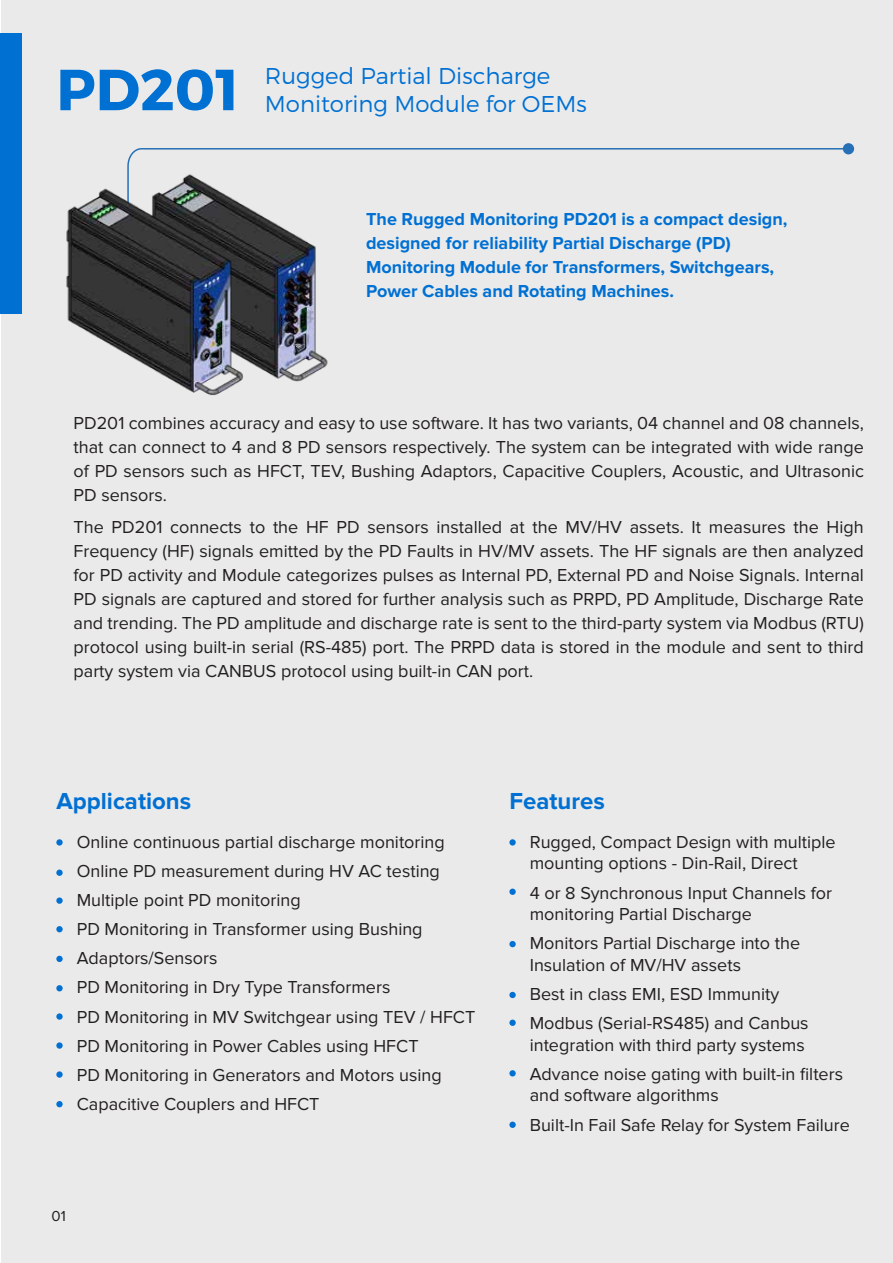
<style>
.page{position:relative;width:893px;height:1263px;background:#fff}
.page>*{position:absolute;margin:0;border:0;box-sizing:border-box;transform-origin:0 0}
.t1{font:700 57.75px "Montserrat";color:#0070d2}
.t2{font:700 24px "Proxima Nova";color:#0070d2}
.t3{font:300 22.8px/27.5px "Montserrat";color:#0070d2}
.t4{font:18px/29.1px "Proxima Nova";color:#221f1f}
.t5{font:700 18px/24px "Proxima Nova";color:#0070d2}
.t6{font:15px "Proxima Nova";color:#211e1f}
</style>
<div class="page">
<div style="left:2px;top:0;width:891px;height:1263px;background:#eaeaeb"></div>
<div style="left:0;top:33px;width:21px;height:280px;background:#0070d2"></div>
<div style="left:56px;top:839px;width:7px;height:6px;background:#0070d2;border-radius:50%"></div>
<div style="left:56px;top:926px;width:7px;height:6px;background:#0070d2;border-radius:50%"></div>
<svg style="left:56px;top:869px;width:7px;height:7px"></svg>
<svg style="left:56px;top:897px;width:7px;height:7px"></svg>
<div style="left:56px;top:956px;width:7px;height:6px;background:#0070d2;border-radius:50%"></div>
<div style="left:56px;top:985px;width:7px;height:6px;background:#0070d2;border-radius:50%"></div>
<svg style="left:56px;top:1013px;width:7px;height:7px"></svg>
<svg style="left:56px;top:1042px;width:7px;height:7px"></svg>
<svg style="left:56px;top:1071px;width:7px;height:7px"></svg>
<div style="left:56px;top:1101px;width:7px;height:6px;background:#0070d2;border-radius:50%"></div>
<div style="left:509px;top:839px;width:7px;height:6px;background:#0070d2;border-radius:50%"></div>
<div style="left:509px;top:888px;width:7px;height:7px;background:#0070d2;border-radius:50%"></div>
<div style="left:509px;top:941px;width:7px;height:6px;background:#0070d2;border-radius:50%"></div>
<div style="left:509px;top:992px;width:7px;height:6px;background:#0070d2;border-radius:50%"></div>
<div style="left:509px;top:1019px;width:7px;height:7px;background:#0070d2;border-radius:50%"></div>
<div style="left:509px;top:1070px;width:7px;height:6px;background:#0070d2;border-radius:50%"></div>
<div style="left:509px;top:1121px;width:7px;height:7px;background:#0070d2;border-radius:50%"></div>
<svg style="left:127px;top:148px;width:723px;height:23px"></svg>
<div style="left:843px;top:143px;width:11px;height:11px;background:#2670b7;border-radius:50%"></div>
<img style="left:134px;top:166px;width:214px;height:216px">
<img style="left:66px;top:171px;width:195px;height:225px">
<h1 class="t1" style="left:56px;top:54px;width:184px">PD201</h1>
<p class="t3" style="left:265px;top:62px;width:323px">Rugged Partial Discharge<br>Monitoring Module for OEMs</p>
<p class="t5" style="left:366px;top:207px;width:423px">The Rugged Monitoring PD201 is a compact design, designed for reliability Partial Discharge (PD)<br>Monitoring Module for Transformers, Switchgears, Power Cables and Rotating Machines.</p>
<p class="t4" style="left:74px;top:412px;width:792px;line-height:24px;text-align:justify">PD201 combines accuracy and easy to use software. It has two variants, 04 channel and 08 channels, that can connect to 4 and 8 PD sensors respectively. The system can be integrated with wide range of PD sensors such as HFCT, TEV, Bushing Adaptors, Capacitive Couplers, Acoustic, and Ultrasonic PD sensors.</p>
<p class="t4" style="left:74px;top:515px;width:792px;line-height:24px;text-align:justify">The PD201 connects to the HF PD sensors installed at the MV/HV assets. It measures the High Frequency (HF) signals emitted by the PD Faults in HV/MV assets. The HF signals are then analyzed for PD activity and Module categorizes pulses as Internal PD, External PD and Noise Signals. Internal PD signals are captured and stored for further analysis such as PRPD, PD Amplitude, Discharge Rate and trending. The PD amplitude and discharge rate is sent to the third-party system via Modbus (RTU) protocol using built-in serial (RS-485) port. The PRPD data is stored in the module and sent to third party system via CANBUS protocol using built-in CAN port.</p>
<h2 class="t2" style="left:56px;top:787px;width:136px">Applications</h2>
<p class="t4" style="left:77px;top:827px;width:400px">Online continuous partial discharge monitoring Online PD measurement during HV AC testing Multiple point PD monitoring<br>PD Monitoring in Transformer using Bushing Adaptors/Sensors<br>PD Monitoring in Dry Type Transformers<br>PD Monitoring in MV Switchgear using TEV / HFCT PD Monitoring in Power Cables using HFCT<br>PD Monitoring in Generators and Motors using Capacitive Couplers and HFCT</p>
<p class="t6" style="left:52px;top:1208px;width:16px">01</p>
<h2 class="t2" style="left:509px;top:787px;width:97px">Features</h2>
<p class="t4" style="left:530px;top:831px;width:307px;line-height:21.6px">Rugged, Compact Design with multiple mounting options - Din-Rail, Direct</p>
<p class="t4" style="left:530px;top:882px;width:304px;line-height:21.6px">4 or 8 Synchronous Input Channels for monitoring Partial Discharge</p>
<p class="t4" style="left:530px;top:933px;width:272px;line-height:21.6px">Monitors Partial Discharge into the<br>Insulation of MV/HV assets</p>
<p class="t4" style="left:530px;top:980px;width:280px">Best in class EMI, ESD Immunity<br>Modbus (Serial-RS485) and Canbus</p>
<p class="t4" style="left:530px;top:1030px;width:315px">integration with third party systems<br>Advance noise gating with built-in filters</p>
<p class="t4" style="left:530px;top:1081px;width:322px">and software algorithms<br>Built-In Fail Safe Relay for System Failure</p>
</div>
